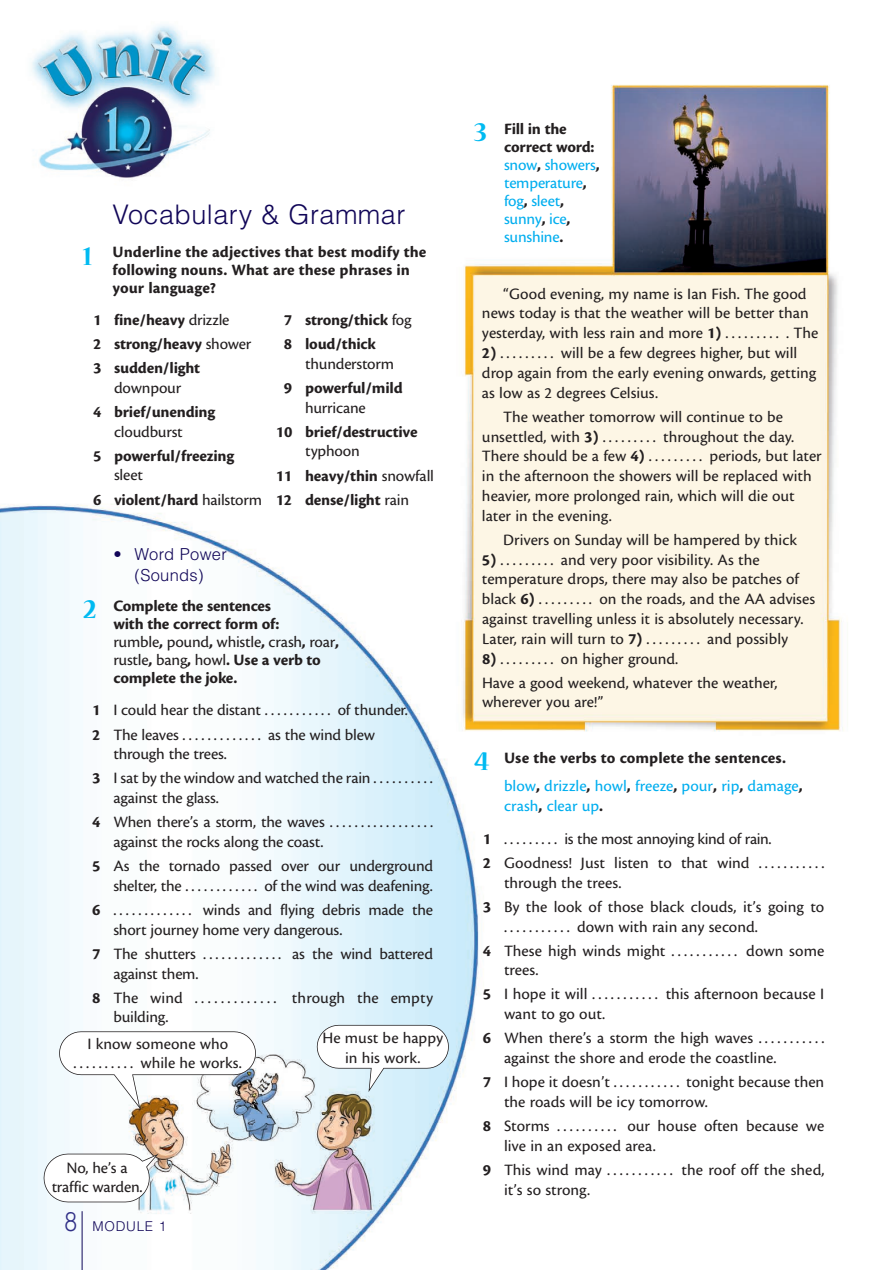
<style>
.page{position:relative;width:886px;height:1270px;background:#fff}
.page>*{position:absolute;margin:0;border:0;box-sizing:border-box;transform-origin:0 0}
.t1{font:300 27px "Helvetica LT Std";letter-spacing:.015em;color:#110658}
.t2{font:16.5px/19.8px "Cronos Pro Capt";color:#231f20}
.t3{font:16.5px/24px "Cronos Pro Bold Capt";letter-spacing:-.01em;color:#231f20}
.t4{font:16.5px/18px "Cronos Pro Capt";letter-spacing:-.015em;color:#00aeef}
.t5{font:16.5px/32.7px "Cronos Pro Capt";letter-spacing:-.025em;color:#231f20}
.t6{font:300 16.5px/21px "Helvetica LT Std";letter-spacing:.015em;color:#110658;text-align:center}
.t7{font:300 13.5px "Helvetica LT Std";letter-spacing:.055em;color:#110658}
.s1{font-family:"Nueva Std";font-weight:700;font-size:30px;color:#00baf1}
.s2{font-family:"Cronos Pro Capt"}
.s3{font-family:"Cronos Pro Bold Capt"}
.s4{font-size:27px;color:#303087}
.s5{font-family:"Cronos Pro Bold Capt";color:#231f20}
.s6{font-family:"Cronos Pro Capt";color:#00aeef}
.s7{color:#00aeef}
</style>
<div class="page">
<img style="left:0;top:84px;width:844px;height:1186px">
<svg style="left:59px;top:1031px;width:197px;height:78px"></svg>
<svg style="left:317px;top:1025px;width:132px;height:67px"></svg>
<svg style="left:44px;top:1154px;width:115px;height:48px"></svg>
<hr style="left:82px;top:1211px;width:1px;height:59px;background:#110658">
<img style="left:0;top:24px;width:258px;height:169px">
<p class="t1" style="left:113px;top:205px;width:294px">Vocabulary &amp; Grammar</p>
<p class="t3" style="left:113px;top:244px;width:315px;line-height:18px;text-indent:-30px"><span class="s1">1</span> Underline the adjectives that best modify the following nouns. What are these phrases in your language?</p>
<p class="t3" style="left:93px;top:309px;width:160px">1 fine/heavy <span class="s2">drizzle<br></span>2 strong/heavy <span class="s2">shower<br></span>3 sudden/light</p>
<p class="t3" style="left:93px;top:377px;width:124px;text-indent:21px"><span class="s2">downpour<br></span>4 brief/unending</p>
<p class="t3" style="left:93px;top:421px;width:142px;text-indent:21px"><span class="s2">cloudburst<br></span>5 powerful/freezing</p>
<p class="t2" style="left:93px;top:465px;width:171px;line-height:24px;text-indent:21px">sleet<br><span class="s3">6 violent/hard</span> hailstorm</p>
<p class="t3" style="left:284px;top:309px;width:129px">7 strong/thick <span class="s2">fog<br></span>8 loud/thick</p>
<p class="t3" style="left:284px;top:353px;width:120px;text-indent:21px"><span class="s2">thunderstorm<br></span>9 powerful/mild</p>
<p class="t3" style="left:276px;top:397px;width:143px;text-indent:29px"><span class="s2">hurricane<br></span>10 brief/destructive</p>
<p class="t3" style="left:276px;top:440px;width:160px;text-indent:29px"><span class="s2">typhoon<br></span>11 heavy/thin <span class="s2">snowfall<br></span>12 dense/light <span class="s2">rain</span></p>
<p class="t6" style="left:113px;top:545px;width:115px">• Word Power (Sounds)</p>
<p class="t3" style="left:113px;top:598px;width:227px;line-height:18px;text-indent:-30px"><span class="s1">2</span> Complete the sentences<br>with the correct form of:<br><span class="s2">rumble</span>, <span class="s2">pound</span>, <span class="s2">whistle</span>, <span class="s2">crash</span>, <span class="s2">roar</span>, <span class="s2">rustle</span>, <span class="s2">bang</span>, <span class="s2">howl</span>. Use a verb to complete the joke.</p>
<p class="t2" style="left:92px;top:700px;width:317px;line-height:24px"><span class="s3">1</span> I could hear the distant . . . . . . . . . . . of thunder.<br><span class="s3">2</span> The leaves . . . . . . . . . . . . . as the wind blew</p>
<p class="t2" style="left:92px;top:743px;width:342px;line-height:24px;text-indent:21px">through the trees.<br><span class="s3">3</span> I sat by the window and watched the rain . . . . . . . . . .</p>
<p class="t2" style="left:92px;top:787px;width:342px;line-height:24px;text-indent:21px">against the glass.<br><span class="s3">4</span> When there’s a storm, the waves . . . . . . . . . . . . . . . . .</p>
<p class="t2" style="left:92px;top:831px;width:342px;line-height:24px;text-indent:21px">against the rocks along the coast.<br><span class="s3">5</span> As the tornado passed over our underground</p>
<p class="t2" style="left:92px;top:875px;width:342px;line-height:24px;text-align:right">shelter, the . . . . . . . . . . . . of the wind was deafening.<br><span class="s3">6</span> . . . . . . . . . . . . . winds and flying debris made the</p>
<p class="t2" style="left:92px;top:919px;width:342px;line-height:24px;text-indent:21px">short journey home very dangerous.<br><span class="s3">7</span> The shutters . . . . . . . . . . . . . as the wind battered</p>
<p class="t2" style="left:92px;top:963px;width:342px;line-height:24px;text-indent:21px">against them.<br><span class="s3">8</span> The wind . . . . . . . . . . . . . through the empty</p>
<p class="t2" style="left:113px;top:1009px;width:57px">building.</p>
<p class="t2" style="left:74px;top:1035px;width:170px;text-align:center">I know someone who .......... while he works.</p>
<p class="t2" style="left:52px;top:1159px;width:92px;text-align:center">No, he’s a traffic warden.</p>
<p class="t7" style="left:64px;top:1221px;width:103px"><span class="s4">8</span> MODULE 1</p>
<p class="t2" style="left:322px;top:1029px;width:122px;text-align:center">He must be happy in his work.</p>
<p class="t4" style="left:504px;top:121px;width:97px;text-indent:-30px"><span class="s1">3</span> <span class="s5">Fill in the correct word: </span>snow<span class="s5">,</span> showers<span class="s5">, </span>temperature<span class="s5">, </span>fog<span class="s5">,</span> sleet<span class="s5">, </span>sunny<span class="s5">,</span> ice<span class="s5">, </span>sunshine<span class="s5">.</span></p>
<p class="t2" style="left:482px;top:285px;width:338px;text-align:center">“Good evening, my name is Ian Fish. The good news today is that the weather will be better than yesterday, with less rain and more <span class="s3">1)</span> . . . . . . . . . . The</p>
<p class="t2" style="left:482px;top:344px;width:336px"><span class="s3">2)</span> . . . . . . . . . will be a few degrees higher, but will drop again from the early evening onwards, getting as low as 2 degrees Celsius.</p>
<p class="t2" style="left:482px;top:408px;width:341px;text-indent:21px">The weather tomorrow will continue to be unsettled, with <span class="s3">3)</span> . . . . . . . . . throughout the day.<br>There should be a few <span class="s3">4)</span> . . . . . . . . . periods, but later in the afternoon the showers will be replaced with heavier, more prolonged rain, which will die out later in the evening.</p>
<p class="t2" style="left:503px;top:531px;width:295px">Drivers on Sunday will be hampered by thick</p>
<p class="t2" style="left:482px;top:551px;width:335px"><span class="s3">5)</span> . . . . . . . . . and very poor visibility. As the temperature drops, there may also be patches of black <span class="s3">6)</span> . . . . . . . . . on the roads, and the AA advises against travelling unless it is absolutely necessary.<br>Later, rain will turn to <span class="s3">7)</span> . . . . . . . . . and possibly</p>
<p class="t2" style="left:482px;top:648px;width:297px;line-height:24px"><span class="s3">8)</span> . . . . . . . . . on higher ground.<br>Have a good weekend, whatever the weather,</p>
<p class="t2" style="left:482px;top:694px;width:123px">wherever you are!”</p>
<p class="t3" style="left:504px;top:744px;width:300px;line-height:28.5px;text-indent:-30px"><span class="s1">4</span> Use the verbs to complete the sentences. <span class="s6">blow</span>, <span class="s6">drizzle</span>, <span class="s6">howl</span>, <span class="s6">freeze</span>, <span class="s6">pour</span>, <span class="s6">rip</span>, <span class="s6">damage</span>,</p>
<p class="t5" style="left:483px;top:791px;width:290px;text-indent:21px"><span class="s7">crash</span><span class="s3">,</span> <span class="s7">clear up</span><span class="s3">.<br>1</span> . . . . . . . . . is the most annoying kind of rain.</p>
<p class="t2" style="left:504px;top:854px;width:322px;text-indent:-21px"><span class="s3">2</span> Goodness! Just listen to that wind . . . . . . . . . . . through the trees.</p>
<p class="t2" style="left:504px;top:898px;width:322px;text-indent:-21px"><span class="s3">3</span> By the look of those black clouds, it’s going to . . . . . . . . . . . down with rain any second.</p>
<p class="t2" style="left:504px;top:942px;width:322px;text-indent:-21px"><span class="s3">4</span> These high winds might . . . . . . . . . . . down some trees.</p>
<p class="t2" style="left:504px;top:986px;width:322px;text-indent:-21px"><span class="s3">5</span> I hope it will . . . . . . . . . . . this afternoon because I want to go out.</p>
<p class="t2" style="left:504px;top:1029px;width:322px;text-indent:-21px"><span class="s3">6</span> When there’s a storm the high waves . . . . . . . . . . . against the shore and erode the coastline.</p>
<p class="t2" style="left:504px;top:1073px;width:322px;text-indent:-21px"><span class="s3">7</span> I hope it doesn’t . . . . . . . . . . . tonight because then the roads will be icy tomorrow.</p>
<p class="t2" style="left:504px;top:1117px;width:322px;text-indent:-21px"><span class="s3">8</span> Storms . . . . . . . . . . our house often because we live in an exposed area.</p>
<p class="t2" style="left:504px;top:1161px;width:322px;text-indent:-21px"><span class="s3">9</span> This wind may . . . . . . . . . . . the roof off the shed, it’s so strong.</p>
</div>
